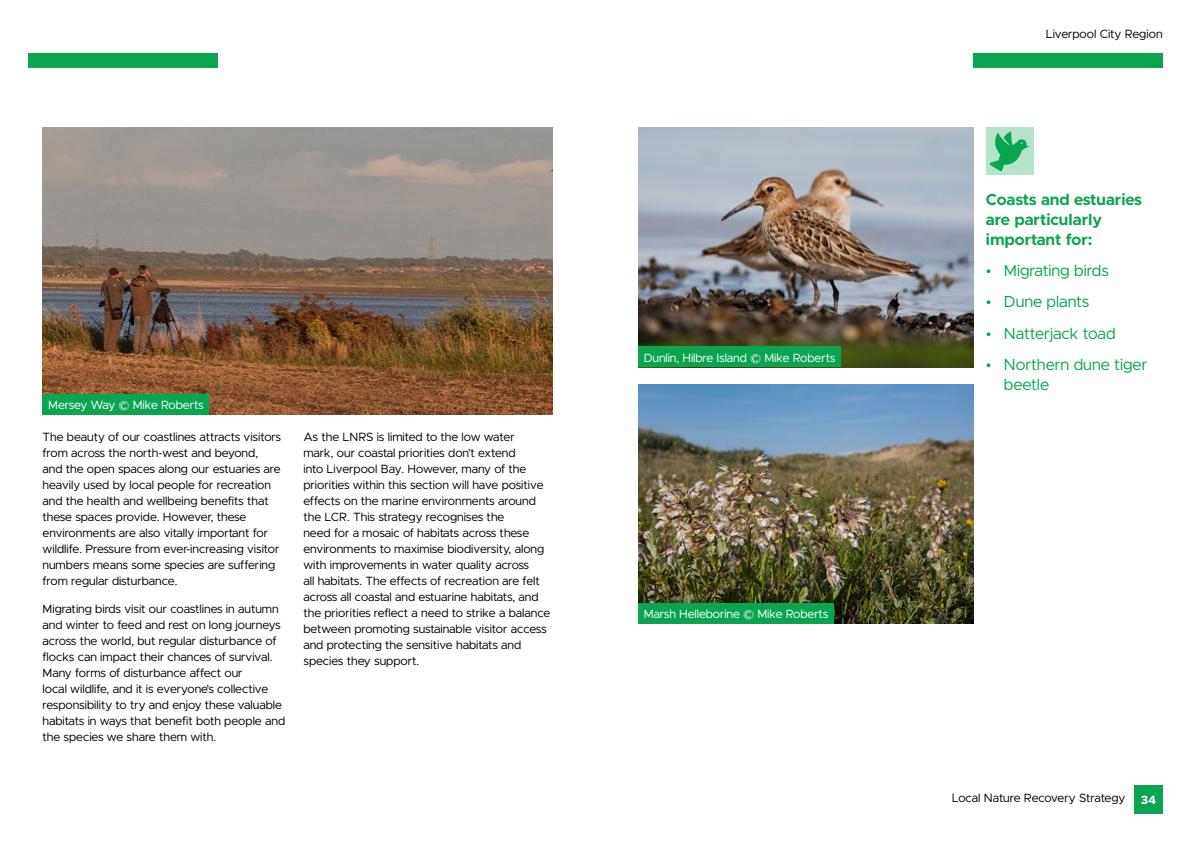
<style>
.page{position:relative;width:1191px;height:842px;background:#fff}
.page>*{position:absolute;margin:0;border:0;box-sizing:border-box;transform-origin:0 0}
.t1{font:16px/20px "Metropolis";color:#09a550}
.t2{font:700 16px/20px "Metropolis";color:#09a550}
.Sub_Headings{font:12px/16px "Metropolis";color:#000}
.t3{font:12px "Metropolis";letter-spacing:-.005em;color:#fff}
.t4{font:700 12px "Metropolis";color:#fff}
</style>
<div class="page">
<div style="left:973px;top:54px;width:189px;height:14px;background:#09a550"></div>
<div style="left:28px;top:54px;width:189px;height:14px;background:#09a550"></div>
<img style="left:43px;top:128px;width:510px;height:287px">
<img style="left:638px;top:128px;width:335px;height:239px">
<img style="left:638px;top:384px;width:335px;height:240px">
<div style="left:43px;top:394px;width:166px;height:21px;background:#09a550"></div>
<div style="left:638px;top:346px;width:203px;height:21px;background:#09a550"></div>
<div style="left:638px;top:603px;width:196px;height:21px;background:#09a550"></div>
<div style="left:1134px;top:785px;width:28px;height:29px;background:#09a550"></div>
<div style="left:986px;top:128px;width:47px;height:47px;background:#b5e4ca"></div>
<svg style="left:989px;top:131px;width:40px;height:40px"></svg>
<p class="t3" style="left:48px;top:398px;width:157px">Mersey Way © Mike Roberts</p>
<p class="Sub_Headings" style="left:43px;top:429px;width:240px">The beauty of our coastlines attracts visitors from across the north-west and beyond,<br>and the open spaces along our estuaries are heavily used by local people for recreation and the health and wellbeing benefits that these spaces provide. However, these environments are also vitally important for wildlife. Pressure from ever-increasing visitor numbers means some species are suffering from regular disturbance.</p>
<p class="Sub_Headings" style="left:43px;top:601px;width:244px">Migrating birds visit our coastlines in autumn and winter to feed and rest on long journeys across the world, but regular disturbance of flocks can impact their chances of survival.<br>Many forms of disturbance affect our<br>local wildlife, and it is everyone’s collective responsibility to try and enjoy these valuable habitats in ways that benefit both people and the species we share them with.</p>
<p class="Sub_Headings" style="left:303px;top:429px;width:248px">As the LNRS is limited to the low water<br>mark, our coastal priorities don’t extend<br>into Liverpool Bay. However, many of the priorities within this section will have positive effects on the marine environments around the LCR. This strategy recognises the<br>need for a mosaic of habitats across these environments to maximise biodiversity, along with improvements in water quality across<br>all habitats. The effects of recreation are felt across all coastal and estuarine habitats, and the priorities reflect a need to strike a balance between promoting sustainable visitor access and protecting the sensitive habitats and species they support.</p>
<p class="t3" style="left:643px;top:350px;width:193px">Dunlin, Hilbre Island © Mike Roberts</p>
<p class="t3" style="left:643px;top:607px;width:186px">Marsh Helleborine © Mike Roberts</p>
<p class="Sub_Headings" style="left:1046px;top:26px;width:118px">Liverpool City Region</p>
<p class="t2" style="left:986px;top:189px;width:158px">Coasts and estuaries are particularly important for:</p>
<p class="t1" style="left:986px;top:260px;width:124px">• Migrating birds</p>
<p class="t1" style="left:986px;top:292px;width:105px">• Dune plants</p>
<p class="t1" style="left:986px;top:323px;width:131px">• Natterjack toad</p>
<p class="t1" style="left:1004px;top:354px;width:145px;text-indent:-18px">• Northern dune tiger beetle</p>
<p class="Sub_Headings" style="left:951px;top:790px;width:175px">Local Nature Recovery Strategy</p>
<p class="t4" style="left:1140px;top:792px;width:17px">34</p>
</div>
